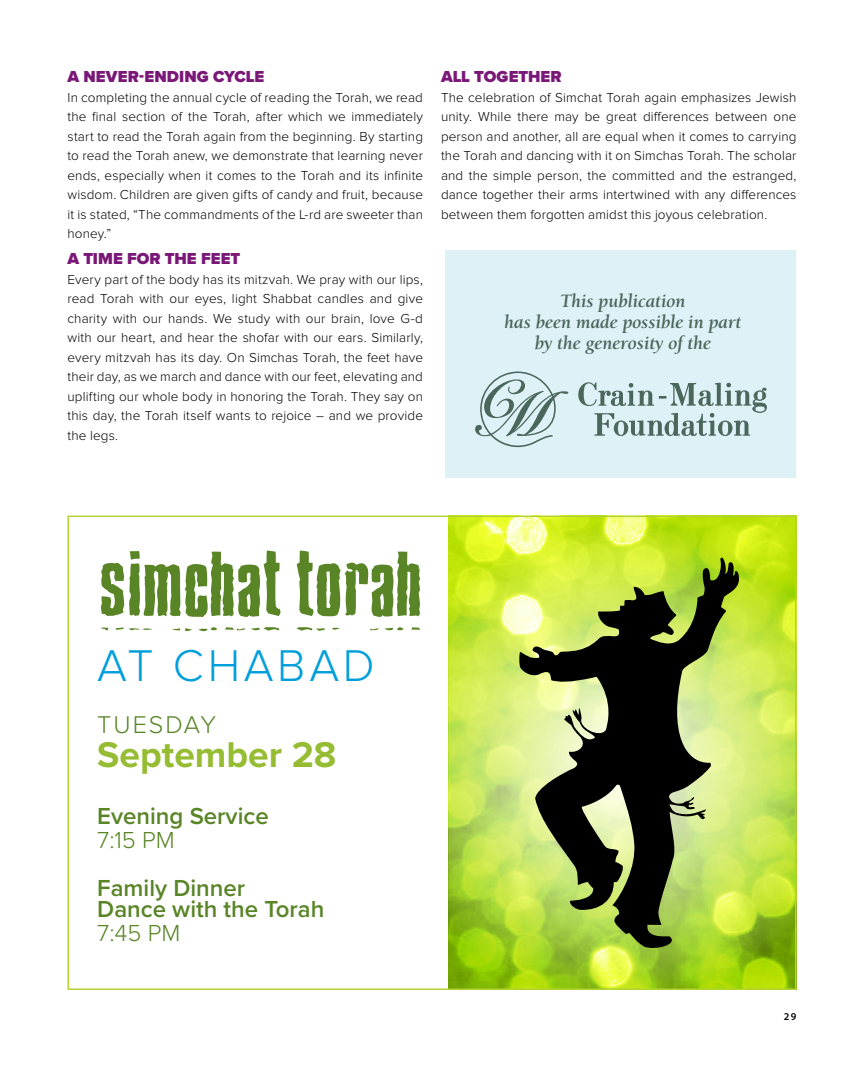
<style>
.page{position:relative;width:864px;height:1080px;background:#fff}
.page>*{position:absolute;margin:0;border:0;box-sizing:border-box;transform-origin:0 0}
.t1{font:88.2px "Blue Cake Autospaced";color:#598527}
.t2{font:300 46.2px "Proxima Nova";letter-spacing:.08em;color:#009fdb}
.t3{font:700 37.2px "Proxima Nova";color:#96bc33}
.t4{font:300 25.2px "Proxima Nova";letter-spacing:.08em;color:#598527}
.t5{font:600 24px/21px "Proxima Nova";color:#598527}
.t6{font:300 24px "Proxima Nova";color:#598527}
.t7{font:italic 700 19.5px/21px "Berkeley Oldstyle IT Cby BT";color:#4b665b;text-align:center}
.t8{font:900 16.5px "Proxima Nova";letter-spacing:.005em;color:#7a1878}
.t9{font:300 13.5px/19.5px "Proxima Nova";letter-spacing:.01em;color:#000;text-align:justify}
.t10{font:600 10.5px "Myriad Pro";color:#000}
</style>
<div class="page">
<svg style="left:448px;top:520px;width:345px;height:467px;background:#bfe03c"></svg>
<svg style="left:519px;top:552px;width:224px;height:399px;background:#839348"></svg>
<div style="left:446px;top:251px;width:350px;height:227px;background:#ddf1f7"></div>
<svg style="left:475px;top:372px;width:93px;height:75px"></svg>
<svg style="left:578px;top:382px;width:189px;height:54px"></svg>
<div style="left:68px;top:516px;width:728px;height:474px;border:2px solid #b3d235"></div>
<p class="t8" style="left:68px;top:64px;width:198px">A NEVER-ENDING CYCLE</p>
<p class="t9" style="left:68px;top:88px;width:357px">In completing the annual cycle of reading the Torah, we read the final section of the Torah, after which we immediately start to read the Torah again from the beginning. By starting to read the Torah anew, we demonstrate that learning never ends, especially when it comes to the Torah and its infinite wisdom. Children are given gifts of candy and fruit, because it is stated, “The commandments of the L-rd are sweeter than honey.”</p>
<p class="t8" style="left:68px;top:247px;width:174px">A TIME FOR THE FEET</p>
<p class="t9" style="left:68px;top:270px;width:357px">Every part of the body has its mitzvah. We pray with our lips, read Torah with our eyes, light Shabbat candles and give charity with our hands. We study with our brain, love G‑d with our heart, and hear the shofar with our ears. Similarly, every mitzvah has its day. On Simchas Torah, the feet have their day, as we march and dance with our feet, elevating and uplifting our whole body in honoring the Torah. They say on this day, the Torah itself wants to rejoice – and we provide the legs.</p>
<p class="t8" style="left:441px;top:64px;width:122px">ALL TOGETHER</p>
<p class="t9" style="left:441px;top:88px;width:357px">The celebration of Simchat Torah again emphasizes Jewish unity. While there may be great differences between one person and another, all are equal when it comes to carrying the Torah and dancing with it on Simchas Torah. The scholar and the simple person, the committed and the estranged, dance together their arms intertwined with any differences between them forgotten amidst this joyous celebration.</p>
<h3 class="t7" style="left:505px;top:290px;width:238px">This publication<br>has been made possible in part by the generosity of the</h3>
<h1 class="t1" style="left:97px;top:533px;width:324px">Simchat Torah</h1>
<h2 class="t2" style="left:97px;top:639px;width:279px">AT CHABAD</h2>
<h3 class="t4" style="left:97px;top:710px;width:120px">TUESDAY</h3>
<h3 class="t3" style="left:97px;top:727px;width:241px">September 28</h3>
<h3 class="t5" style="left:97px;top:805px;width:173px">Evening Service</h3>
<h3 class="t6" style="left:97px;top:826px;width:79px">7:15 PM</h3>
<h3 class="t5" style="left:97px;top:877px;width:229px">Family Dinner<br>Dance with the Torah</h3>
<h3 class="t6" style="left:97px;top:919px;width:85px">7:45 PM</h3>
<p class="t10" style="left:784px;top:1010px;width:14px">29</p>
</div>
